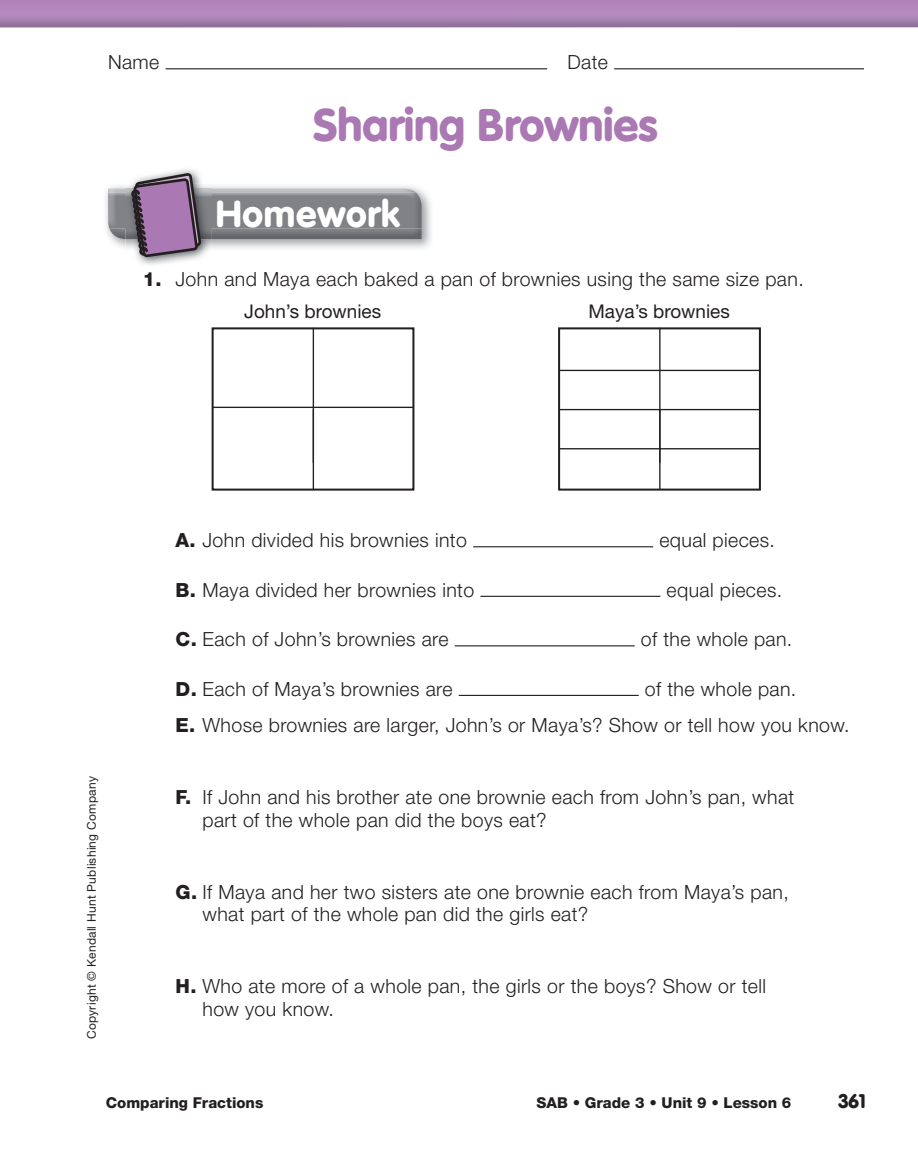
<style>
.page{position:relative;width:918px;height:1176px;background:#fff}
.page>*{position:absolute;margin:0;border:0;box-sizing:border-box;transform-origin:0 0}
.t1{font:900 45px "VAG Rounded Std";color:#aa78b3}
.t2{font:900 36.9px "VAG Rounded Std";letter-spacing:.02em;color:#fff}
.t3{font:300 19.5px/22.5px "Helvetica Neue";letter-spacing:.02em;color:#231f20}
.t4{font:900 19.5px "VAG Rounded Std";color:#231f20}
.t5{font:18.9px "Helvetica Neue";color:#231f20}
.t6{font:800 15px "Helvetica Neue";color:#231f20}
.t7{font:12px "Helvetica Neue";letter-spacing:.02em;color:#231f20}
.s1{font-weight:800}
</style>
<div class="page">
<div style="left:0;top:0;width:918px;height:13px;background:#b386bc"></div>
<hr style="left:166px;top:68px;width:381px;height:1px;background:#231f20">
<hr style="left:614px;top:68px;width:250px;height:1px;background:#231f20">
<img style="left:106px;top:186px;width:325px;height:62px">
<img style="left:108px;top:188px;width:308px;height:4px">
<img style="left:108px;top:192px;width:314px;height:47px">
<img style="left:125px;top:183px;width:86px;height:68px">
<img style="left:125px;top:188px;width:86px;height:51px">
<svg style="left:129px;top:171px;width:74px;height:88px;background:#947a99"></svg>
<hr style="left:473px;top:546px;width:180px;height:1px;background:#231f20">
<hr style="left:480px;top:595px;width:180px;height:1px;background:#231f20">
<hr style="left:455px;top:645px;width:180px;height:1px;background:#231f20">
<hr style="left:459px;top:694px;width:180px;height:1px;background:#231f20">
<div style="left:212px;top:327px;width:202px;height:163px;border:2px solid #231f20"></div>
<hr style="left:213px;top:406px;width:201px;height:2px;background:#231f20">
<hr style="left:313px;top:328px;width:1px;height:134px;background:#231f20">
<hr style="left:313px;top:409px;width:1px;height:80px;background:#231f20">
<div style="left:558px;top:327px;width:203px;height:163px;border:2px solid #231f20"></div>
<hr style="left:559px;top:409px;width:201px;height:1px;background:#231f20">
<hr style="left:559px;top:369px;width:201px;height:2px;background:#231f20">
<hr style="left:559px;top:448px;width:201px;height:1px;background:#231f20">
<hr style="left:659px;top:328px;width:2px;height:134px;background:#231f20">
<hr style="left:659px;top:409px;width:2px;height:80px;background:#231f20">
<p class="t3" style="left:108px;top:53px;width:53px">Name</p>
<p class="t3" style="left:567px;top:53px;width:42px">Date</p>
<h1 class="t1" style="left:313px;top:106px;width:346px">Sharing Brownies</h1>
<h2 class="t2" style="left:216px;top:198px;width:185px">Homework</h2>
<p class="t3" style="left:143px;top:270px;width:662px"><span class="s1">1.</span> John and Maya each baked a pan of brownies using the same size pan.</p>
<p class="t5" style="left:244px;top:304px;width:138px">John’s brownies</p>
<p class="t5" style="left:589px;top:304px;width:143px">Maya’s brownies</p>
<p class="t7" style="left:87px;top:1038px;width:264px;rotate:-90deg">Copyright © Kendall Hunt Publishing Company</p>
<p class="t3" style="left:175px;top:531px;width:293px"><span class="s1">A.</span> John divided his brownies into</p>
<p class="t3" style="left:659px;top:531px;width:117px">equal pieces.</p>
<p class="t3" style="left:175px;top:580px;width:300px"><span class="s1">B.</span> Maya divided her brownies into</p>
<p class="t3" style="left:667px;top:580px;width:117px">equal pieces.</p>
<p class="t3" style="left:175px;top:630px;width:275px"><span class="s1">C.</span> Each of John’s brownies are</p>
<p class="t3" style="left:641px;top:630px;width:153px">of the whole pan.</p>
<p class="t3" style="left:176px;top:679px;width:279px"><span class="s1">D.</span> Each of Maya’s brownies are</p>
<p class="t3" style="left:176px;top:672px;width:676px;line-height:36px;text-indent:469px">of the whole pan.<br><span class="s1">E.</span> Whose brownies are larger, John’s or Maya’s? Show or tell how you know.</p>
<p class="t3" style="left:203px;top:787px;width:593px;text-indent:-27px"><span class="s1">F.</span> If John and his brother ate one brownie each from John’s pan, what part of the whole pan did the boys eat?</p>
<p class="t3" style="left:203px;top:882px;width:588px;text-indent:-27px"><span class="s1">G.</span> If Maya and her two sisters ate one brownie each from Maya’s pan, what part of the whole pan did the girls eat?</p>
<p class="t3" style="left:203px;top:976px;width:565px;text-indent:-27px"><span class="s1">H.</span> Who ate more of a whole pan, the girls or the boys? Show or tell how you know.</p>
<p class="t6" style="left:106px;top:1097px;width:159px">Comparing Fractions</p>
<p class="t6" style="left:537px;top:1097px;width:256px">SAB • Grade 3 • Unit 9 • Lesson 6</p>
<p class="t4" style="left:838px;top:1092px;width:29px">361</p>
</div>
